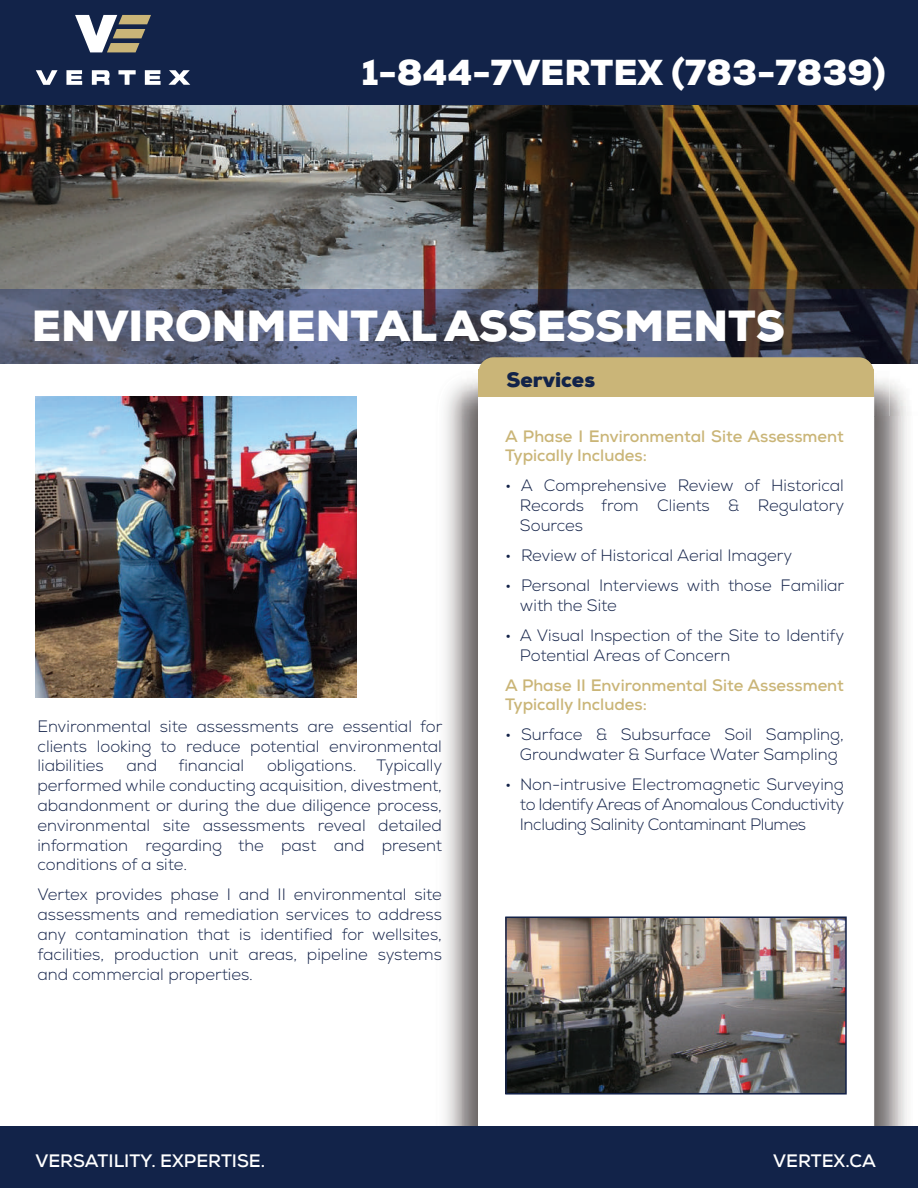
<style>
.page{position:relative;width:918px;height:1188px;background:#fff}
.page>*{position:absolute;margin:0;border:0;box-sizing:border-box;transform-origin:0 0}
.t1{font:900 43.5px "Nexa";color:#fff}
.t2{font:900 36px "Nexa";color:#fff}
.t3{font:900 21px "Nexa";color:#122349}
.t4{font:700 18px "Nexa";color:#fff}
.t5{font:300 16.5px/19.8px "Nexa";color:#132249;text-align:justify}
.t6{font:700 16.5px/19.8px "Nexa";color:#cab577}
</style>
<div class="page">
<div style="left:0;top:0;width:918px;height:106px;background:#122349"></div>
<svg style="left:75px;top:15px;width:76px;height:37px"></svg>
<svg style="left:36px;top:70px;width:22px;height:15px"></svg>
<svg style="left:66px;top:70px;width:16px;height:15px"></svg>
<svg style="left:92px;top:70px;width:18px;height:15px"></svg>
<svg style="left:118px;top:70px;width:18px;height:15px"></svg>
<svg style="left:145px;top:70px;width:16px;height:15px"></svg>
<svg style="left:168px;top:70px;width:22px;height:15px"></svg>
<img style="left:0;top:105px;width:918px;height:185px">
<img style="left:0;top:290px;width:918px;height:74px">
<img style="left:35px;top:396px;width:321px;height:302px">
<img style="left:889px;top:382px;width:20px;height:34px">
<img style="left:874px;top:416px;width:33px;height:710px">
<img style="left:462px;top:365px;width:427px;height:52px">
<img style="left:462px;top:416px;width:16px;height:710px">
<div style="left:478px;top:359px;width:396px;height:781px;background:#fff;border-radius:15px"></div>
<div style="left:478px;top:357px;width:396px;height:31px;background:#cab578;border-radius:15px"></div>
<div style="left:478px;top:370px;width:396px;height:27px;background:#cab578"></div>
<div style="left:0;top:1126px;width:918px;height:62px;background:#122349"></div>
<img style="left:508px;top:919px;width:336px;height:173px">
<div style="left:505px;top:916px;width:342px;height:179px;border:2px solid #132249"></div>
<h2 class="t2" style="left:362px;top:50px;width:525px">1-844-7VERTEX (783-7839)</h2>
<h1 class="t1" style="left:32px;top:298px;width:754px">ENVIRONMENTAL ASSESSMENTS</h1>
<p class="t5" style="left:38px;top:717px;width:406px">Environmental site assessments are essential for clients looking to reduce potential environmental liabilities</p>
<p class="t5" style="left:127px;top:756px;width:32px">and</p>
<p class="t5" style="left:178px;top:756px;width:67px">financial</p>
<p class="t5" style="left:38px;top:756px;width:406px;text-indent:230px">obligations. Typically performed while conducting acquisition, divestment, abandonment or during the due diligence process, environmental site assessments reveal detailed information regarding the past and present conditions of a site.</p>
<p class="t5" style="left:38px;top:885px;width:406px">Vertex provides phase I and II environmental site assessments and remediation services to address any contamination that is identified for wellsites, facilities, production unit areas, pipeline systems and commercial properties.</p>
<p class="t3" style="left:507px;top:366px;width:90px">Services</p>
<p class="t6" style="left:505px;top:426px;width:340px">A Phase I Environmental Site Assessment<br>Typically Includes:</p>
<p class="t5" style="left:520px;top:476px;width:326px;text-indent:-15px">• A Comprehensive Review of Historical Records from Clients &amp; Regulatory Sources</p>
<p class="t5" style="left:505px;top:546px;width:289px">• Review of Historical Aerial Imagery</p>
<p class="t5" style="left:520px;top:576px;width:326px;text-indent:-15px">• Personal Interviews with those Familiar with the Site</p>
<p class="t5" style="left:520px;top:626px;width:326px;text-indent:-15px">• A Visual Inspection of the Site to Identify<br>Potential Areas of Concern</p>
<p class="t6" style="left:505px;top:675px;width:340px">A Phase II Environmental Site Assessment<br>Typically Includes:</p>
<p class="t5" style="left:505px;top:725px;width:340px;text-align:center">• Surface &amp; Subsurface Soil Sampling,<br>Groundwater &amp; Surface Water Sampling</p>
<p class="t5" style="left:520px;top:775px;width:326px;text-indent:-15px">• Non-intrusive Electromagnetic Surveying to Identify Areas of Anomalous Conductivity Including Salinity Contaminant Plumes</p>
<p class="t4" style="left:35px;top:1150px;width:231px">VERSATILITY. EXPERTISE.</p>
<p class="t4" style="left:773px;top:1149px;width:104px">VERTEX.CA</p>
</div>
